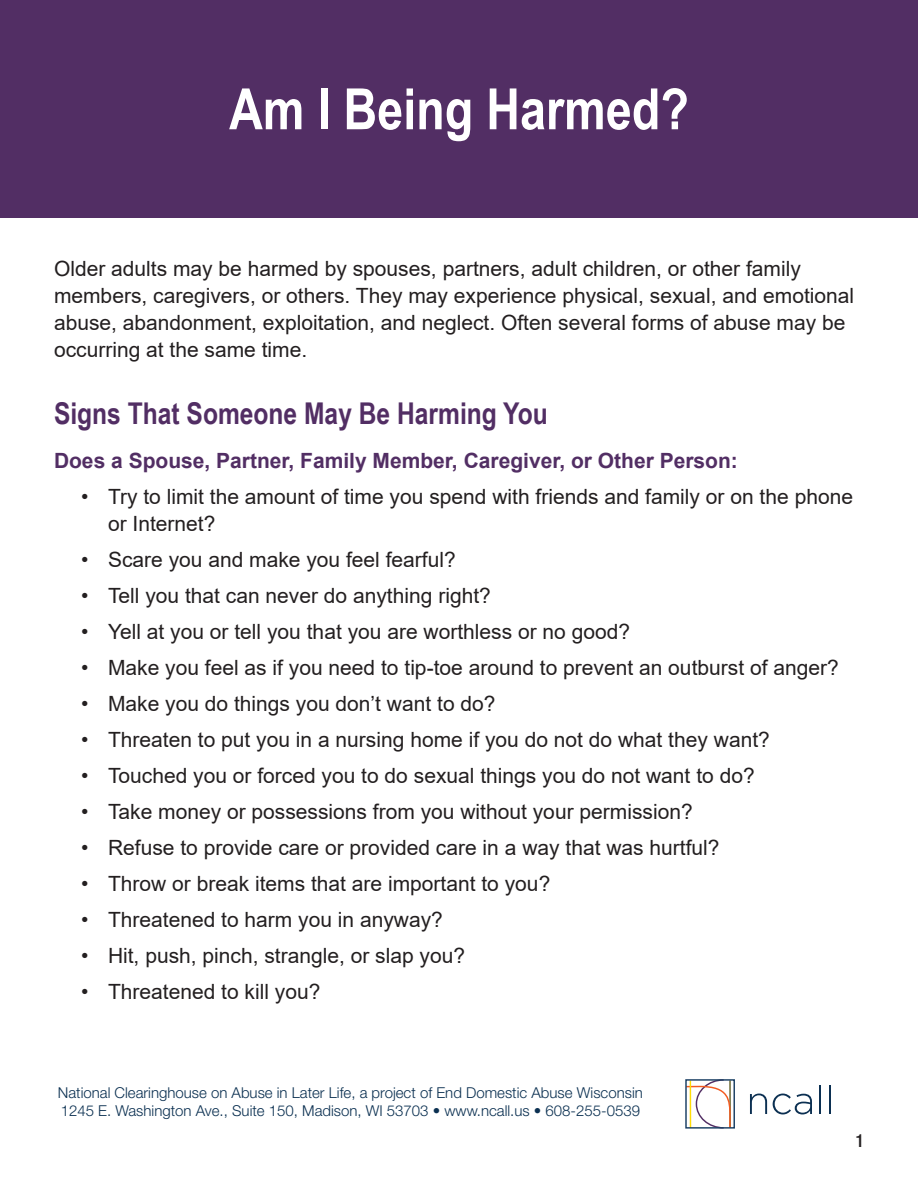
<style>
.page{position:relative;width:918px;height:1188px;background:#fff}
.page>*{position:absolute;margin:0;border:0;box-sizing:border-box;transform-origin:0 0}
.t1{font:700 57px "Arial Narrow";color:#fff}
.t2{font:700 30px "Arial Narrow";color:#522e64}
.t3{font:21px/27px "Arial";color:#231f20}
.t4{font:700 21px "Arial";color:#522e64}
.t5{font:500 condensed 18px "Helvetica Neue LT Std";color:#231f20}
.t6{font:300 15px "Helvetica Neue LT Std";color:#0b3051}
</style>
<div class="page">
<div style="left:0;top:0;width:918px;height:217px;background:#522e64"></div>
<svg style="left:750px;top:1094px;width:17px;height:20px"></svg>
<svg style="left:773px;top:1094px;width:39px;height:20px"></svg>
<hr style="left:819px;top:1085px;width:2px;height:29px;background:#0c3052">
<hr style="left:829px;top:1085px;width:2px;height:29px;background:#0c3052">
<svg style="left:687px;top:1081px;width:44px;height:46px"></svg>
<hr style="left:690px;top:1081px;width:1px;height:47px;background:#ffdc06">
<div style="left:685px;top:1079px;width:50px;height:50px;border:1px solid #1b4064"></div>
<p class="t1" style="left:229px;top:66px;width:461px">Am I Being Harmed?</p>
<p class="t3" style="left:54px;top:255px;width:802px">Older adults may be harmed by spouses, partners, adult children, or other family members, caregivers, or others. They may experience physical, sexual, and emotional abuse, abandonment, exploitation, and neglect. Often several forms of abuse may be occurring at the same time.</p>
<p class="t2" style="left:54px;top:391px;width:495px">Signs That Someone May Be Harming You</p>
<p class="t4" style="left:54px;top:446px;width:685px">Does a Spouse, Partner, Family Member, Caregiver, or Other Person:</p>
<p class="t3" style="left:108px;top:483px;width:747px;text-indent:-27px">• Try to limit the amount of time you spend with friends and family or on the phone or Internet?</p>
<p class="t3" style="left:81px;top:546px;width:376px">• Scare you and make you feel fearful?</p>
<p class="t3" style="left:81px;top:582px;width:411px">• Tell you that can never do anything right?</p>
<p class="t3" style="left:81px;top:618px;width:551px">• Yell at you or tell you that you are worthless or no good?</p>
<p class="t3" style="left:81px;top:654px;width:759px">• Make you feel as if you need to tip-toe around to prevent an outburst of anger?</p>
<p class="t3" style="left:81px;top:690px;width:416px">• Make you do things you don’t want to do?</p>
<p class="t3" style="left:81px;top:726px;width:690px">• Threaten to put you in a nursing home if you do not do what they want?</p>
<p class="t3" style="left:81px;top:762px;width:675px">• Touched you or forced you to do sexual things you do not want to do?</p>
<p class="t3" style="left:81px;top:798px;width:613px">• Take money or possessions from you without your permission?</p>
<p class="t3" style="left:81px;top:834px;width:640px">• Refuse to provide care or provided care in a way that was hurtful?</p>
<p class="t3" style="left:81px;top:870px;width:471px">• Throw or break items that are important to you?</p>
<p class="t3" style="left:81px;top:906px;width:363px">• Threatened to harm you in anyway?</p>
<p class="t3" style="left:81px;top:942px;width:386px">• Hit, push, pinch, strangle, or slap you?</p>
<p class="t3" style="left:81px;top:978px;width:241px">• Threatened to kill you?</p>
<p class="t6" style="left:58px;top:1084px;width:586px">National Clearinghouse on Abuse in Later Life, a project of End Domestic Abuse Wisconsin</p>
<p class="t6" style="left:61px;top:1102px;width:581px">1245 E. Washington Ave., Suite 150, Madison, WI 53703 • www.ncall.us • 608-255-0539</p>
<p class="t5" style="left:855px;top:1130px;width:10px">1</p>
</div>
